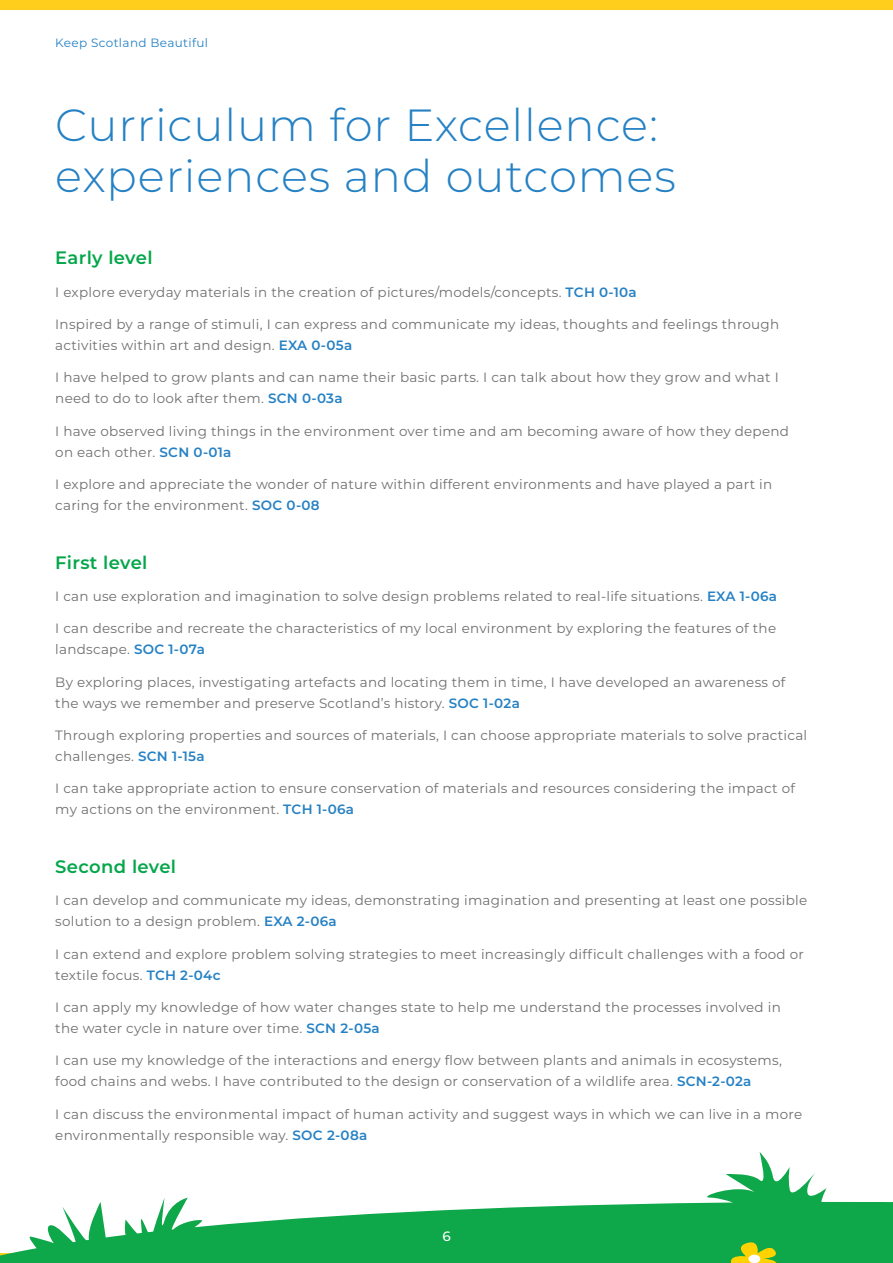
<style>
.page{position:relative;width:893px;height:1263px;background:#fff}
.page>*{position:absolute;margin:0;border:0;box-sizing:border-box;transform-origin:0 0}
.t1{font:300 45px/51px "Montserrat";letter-spacing:.02em;color:#2581c4}
.t2{font:600 18px "Montserrat";letter-spacing:.02em;color:#04a64a}
.t3{font:13.5px/21px "Montserrat";letter-spacing:.02em;color:#706f6f}
.t4{font:500 13.5px "Montserrat";color:#fff}
.t5{font:12px "Montserrat";letter-spacing:.03em;color:#2581c4}
.s1{font-weight:600;color:#2581c4}
</style>
<div class="page">
<svg style="left:0;top:1152px;width:892px;height:111px"></svg>
<svg style="left:726px;top:1240px;width:57px;height:23px"></svg>
<div style="left:748px;top:1254px;width:12px;height:9px;background:#fff;border-radius:50%"></div>
<svg style="left:892px;top:1202px;width:1px;height:61px"></svg>
<div style="left:0;top:0;width:893px;height:10px;background:#ffcd1c"></div>
<p class="t5" style="left:55px;top:35px;width:154px">Keep Scotland Beautiful</p>
<h1 class="t1" style="left:55px;top:98px;width:622px">Curriculum for Excellence: experiences and outcomes</h1>
<h2 class="t2" style="left:55px;top:245px;width:99px">Early level</h2>
<p class="t3" style="left:55px;top:281px;width:583px">I explore everyday materials in the creation of pictures/models/concepts. <span class="s1">TCH 0-10a</span></p>
<p class="t3" style="left:55px;top:313px;width:725px">Inspired by a range of stimuli, I can express and communicate my ideas, thoughts and feelings through activities within art and design. <span class="s1">EXA 0-05a</span></p>
<p class="t3" style="left:55px;top:366px;width:725px">I have helped to grow plants and can name their basic parts. I can talk about how they grow and what I need to do to look after them. <span class="s1">SCN 0-03a</span></p>
<p class="t3" style="left:55px;top:420px;width:735px">I have observed living things in the environment over time and am becoming aware of how they depend on each other. <span class="s1">SCN 0-01a</span></p>
<p class="t3" style="left:55px;top:473px;width:718px">I explore and appreciate the wonder of nature within different environments and have played a part in caring for the environment. <span class="s1">SOC 0-08</span></p>
<h2 class="t2" style="left:55px;top:549px;width:94px">First level</h2>
<p class="t3" style="left:55px;top:585px;width:723px">I can use exploration and imagination to solve design problems related to real-life situations. <span class="s1">EXA 1-06a</span></p>
<p class="t3" style="left:55px;top:617px;width:722px">I can describe and recreate the characteristics of my local environment by exploring the features of the landscape. <span class="s1">SOC 1-07a</span></p>
<p class="t3" style="left:55px;top:671px;width:732px">By exploring places, investigating artefacts and locating them in time, I have developed an awareness of the ways we remember and preserve Scotland’s history. <span class="s1">SOC 1-02a</span></p>
<p class="t3" style="left:55px;top:724px;width:753px">Through exploring properties and sources of materials, I can choose appropriate materials to solve practical challenges. <span class="s1">SCN 1-15a</span></p>
<p class="t3" style="left:55px;top:777px;width:741px">I can take appropriate action to ensure conservation of materials and resources considering the impact of my actions on the environment. <span class="s1">TCH 1-06a</span></p>
<h2 class="t2" style="left:55px;top:854px;width:122px">Second level</h2>
<p class="t3" style="left:55px;top:889px;width:753px">I can develop and communicate my ideas, demonstrating imagination and presenting at least one possible solution to a design problem. <span class="s1">EXA 2-06a</span></p>
<p class="t3" style="left:55px;top:943px;width:750px">I can extend and explore problem solving strategies to meet increasingly difficult challenges with a food or textile focus. <span class="s1">TCH 2-04c</span></p>
<p class="t3" style="left:55px;top:996px;width:727px">I can apply my knowledge of how water changes state to help me understand the processes involved in the water cycle in nature over time. <span class="s1">SCN 2-05a</span></p>
<p class="t3" style="left:55px;top:1049px;width:728px">I can use my knowledge of the interactions and energy flow between plants and animals in ecosystems, food chains and webs. I have contributed to the design or conservation of a wildlife area. <span class="s1">SCN-2-02a</span></p>
<p class="t3" style="left:55px;top:1103px;width:748px">I can discuss the environmental impact of human activity and suggest ways in which we can live in a more environmentally responsible way. <span class="s1">SOC 2-08a</span></p>
<p class="t4" style="left:442px;top:1226px;width:10px">6</p>
</div>
